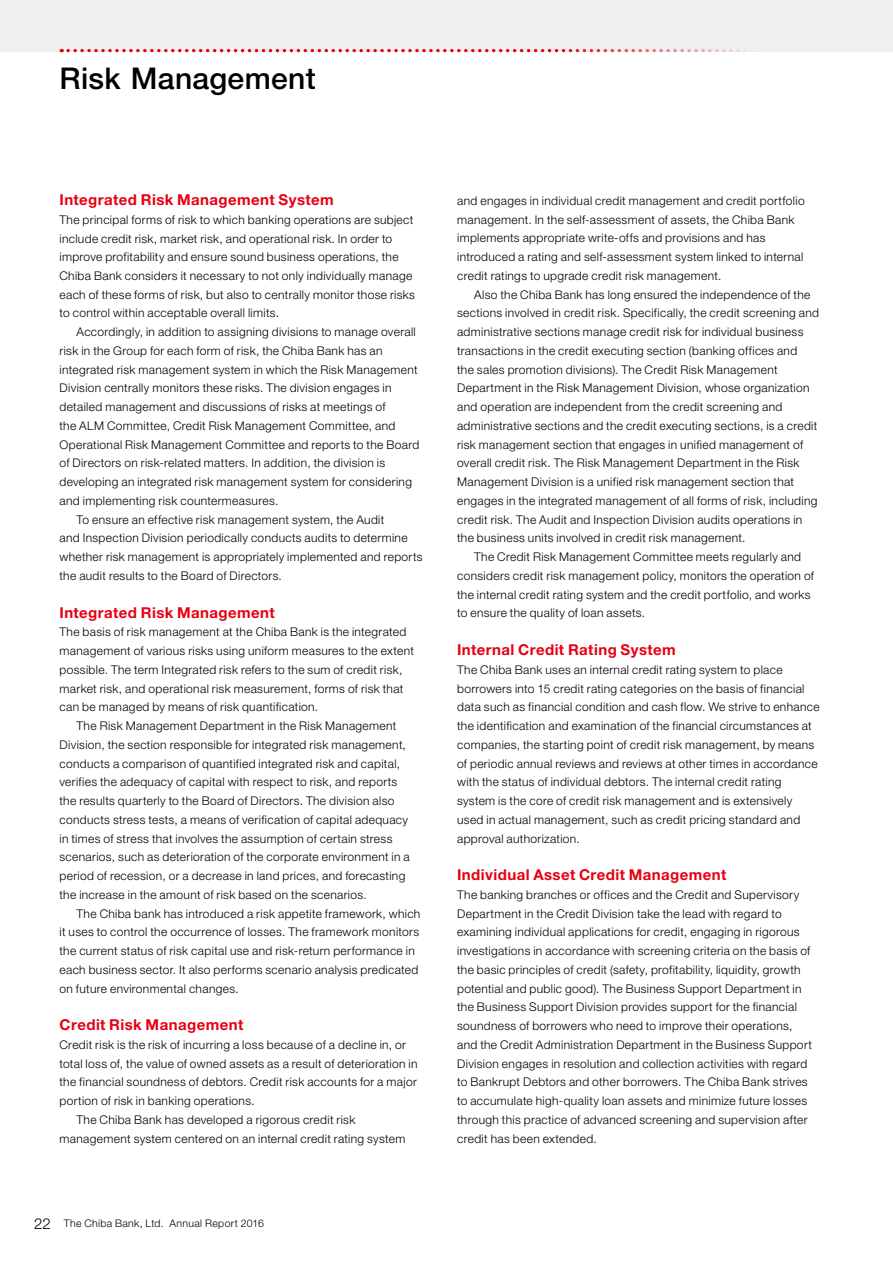
<style>
.page{position:relative;width:893px;height:1263px;background:#fff}
.page>*{position:absolute;margin:0;border:0;box-sizing:border-box;transform-origin:0 0}
.t1{font:500 30px "Helvetica Neue LT Std";letter-spacing:.015em;color:#000}
.t2{font:700 15px "Helvetica Neue LT Std";letter-spacing:.03em;color:#e60012}
.t3{font:300 12px/18.8px "Helvetica Neue LT Std";letter-spacing:.03em;color:#000}
.t4{font:300 10.5px "Helvetica Neue LT Std";letter-spacing:.035em;color:#000}
.s1{font-size:15px}
</style>
<div class="page">
<div style="left:0;top:0;width:893px;height:51px;background:#efefef"></div>
<svg style="left:68px;top:49px;width:718px;height:3px"></svg>
<h1 class="t1" style="left:60px;top:60px;width:258px">Risk Management</h1>
<p class="t2" style="left:60px;top:190px;width:276px">Integrated Risk Management System</p>
<p class="t3" style="left:60px;top:210px;width:357px">The principal forms of risk to which banking operations are subject include credit risk, market risk, and operational risk. In order to improve profitability and ensure sound business operations, the Chiba Bank considers it necessary to not only individually manage each of these forms of risk, but also to centrally monitor those risks to control within acceptable overall limits.</p>
<p class="t3" style="left:77px;top:322px;width:341px">Accordingly, in addition to assigning divisions to manage overall</p>
<p class="t3" style="left:60px;top:341px;width:325px">risk in the Group for each form of risk, the Chiba Bank has an</p>
<p class="t3" style="left:60px;top:360px;width:360px">integrated risk management system in which the Risk Management</p>
<p class="t3" style="left:60px;top:379px;width:334px">Division centrally monitors these risks. The division engages in</p>
<p class="t3" style="left:60px;top:397px;width:327px">detailed management and discussions of risks at meetings of</p>
<p class="t3" style="left:60px;top:416px;width:337px">the ALM Committee, Credit Risk Management Committee, and</p>
<p class="t3" style="left:60px;top:435px;width:361px">Operational Risk Management Committee and reports to the Board</p>
<p class="t3" style="left:60px;top:454px;width:327px">of Directors on risk-related matters. In addition, the division is</p>
<p class="t3" style="left:60px;top:472px;width:354px">developing an integrated risk management system for considering</p>
<p class="t3" style="left:60px;top:491px;width:220px">and implementing risk countermeasures.</p>
<p class="t3" style="left:77px;top:510px;width:309px">To ensure an effective risk management system, the Audit</p>
<p class="t3" style="left:60px;top:528px;width:350px">and Inspection Division periodically conducts audits to determine</p>
<p class="t3" style="left:60px;top:547px;width:365px">whether risk management is appropriately implemented and reports</p>
<p class="t3" style="left:60px;top:566px;width:224px">the audit results to the Board of Directors.</p>
<p class="t2" style="left:60px;top:603px;width:217px">Integrated Risk Management</p>
<p class="t3" style="left:60px;top:622px;width:356px">The basis of risk management at the Chiba Bank is the integrated management of various risks using uniform measures to the extent possible. The term Integrated risk refers to the sum of credit risk, market risk, and operational risk measurement, forms of risk that can be managed by means of risk quantification.</p>
<p class="t3" style="left:60px;top:716px;width:352px;text-indent:17px">The Risk Management Department in the Risk Management Division, the section responsible for integrated risk management, conducts a comparison of quantified integrated risk and capital, verifies the adequacy of capital with respect to risk, and reports the results quarterly to the Board of Directors. The division also conducts stress tests, a means of verification of capital adequacy in times of stress that involves the assumption of certain stress scenarios, such as deterioration of the corporate environment in a period of recession, or a decrease in land prices, and forecasting the increase in the amount of risk based on the scenarios.</p>
<p class="t3" style="left:60px;top:904px;width:362px;text-indent:17px">The Chiba bank has introduced a risk appetite framework, which it uses to control the occurrence of losses. The framework monitors the current status of risk capital use and risk-return performance in each business sector. It also performs scenario analysis predicated on future environmental changes.</p>
<p class="t2" style="left:60px;top:1015px;width:185px">Credit Risk Management</p>
<p class="t3" style="left:60px;top:1035px;width:348px">Credit risk is the risk of incurring a loss because of a decline in, or</p>
<p class="t3" style="left:60px;top:1054px;width:360px">total loss of, the value of owned assets as a result of deterioration in</p>
<p class="t3" style="left:60px;top:1072px;width:359px">the financial soundness of debtors. Credit risk accounts for a major</p>
<p class="t3" style="left:60px;top:1091px;width:197px">portion of risk in banking operations.</p>
<p class="t3" style="left:77px;top:1110px;width:280px">The Chiba Bank has developed a rigorous credit risk</p>
<p class="t3" style="left:60px;top:1129px;width:347px">management system centered on an internal credit rating system</p>
<p class="t4" style="left:34px;top:1217px;width:232px"><span class="s1">22</span> The Chiba Bank, Ltd. Annual Report 2016</p>
<p class="t3" style="left:457px;top:191px;width:349px">and engages in individual credit management and credit portfolio management. In the self-assessment of assets, the Chiba Bank implements appropriate write-offs and provisions and has introduced a rating and self-assessment system linked to internal credit ratings to upgrade credit risk management.</p>
<p class="t3" style="left:474px;top:285px;width:338px">Also the Chiba Bank has long ensured the independence of the</p>
<p class="t3" style="left:457px;top:304px;width:364px">sections involved in credit risk. Specifically, the credit screening and</p>
<p class="t3" style="left:457px;top:322px;width:348px">administrative sections manage credit risk for individual business</p>
<p class="t3" style="left:457px;top:341px;width:342px">transactions in the credit executing section (banking offices and</p>
<p class="t3" style="left:457px;top:360px;width:322px">the sales promotion divisions). The Credit Risk Management</p>
<p class="t3" style="left:457px;top:379px;width:354px">Department in the Risk Management Division, whose organization</p>
<p class="t3" style="left:457px;top:397px;width:327px">and operation are independent from the credit screening and</p>
<p class="t3" style="left:457px;top:416px;width:362px">administrative sections and the credit executing sections, is a credit</p>
<p class="t3" style="left:457px;top:435px;width:348px">risk management section that engages in unified management of</p>
<p class="t3" style="left:457px;top:453px;width:344px">overall credit risk. The Risk Management Department in the Risk</p>
<p class="t3" style="left:457px;top:472px;width:339px">Management Division is a unified risk management section that</p>
<p class="t3" style="left:457px;top:491px;width:362px">engages in the integrated management of all forms of risk, including</p>
<p class="t3" style="left:457px;top:510px;width:347px">credit risk. The Audit and Inspection Division audits operations in</p>
<p class="t3" style="left:457px;top:528px;width:290px">the business units involved in credit risk management.</p>
<p class="t3" style="left:474px;top:547px;width:329px">The Credit Risk Management Committee meets regularly and</p>
<p class="t3" style="left:457px;top:566px;width:358px">considers credit risk management policy, monitors the operation of</p>
<p class="t3" style="left:457px;top:585px;width:355px">the internal credit rating system and the credit portfolio, and works</p>
<p class="t3" style="left:457px;top:603px;width:189px">to ensure the quality of loan assets.</p>
<p class="t2" style="left:457px;top:640px;width:220px">Internal Credit Rating System</p>
<p class="t3" style="left:457px;top:660px;width:364px">The Chiba Bank uses an internal credit rating system to place borrowers into 15 credit rating categories on the basis of financial data such as financial condition and cash flow. We strive to enhance the identification and examination of the financial circumstances at companies, the starting point of credit risk management, by means of periodic annual reviews and reviews at other times in accordance with the status of individual debtors. The internal credit rating system is the core of credit risk management and is extensively used in actual management, such as credit pricing standard and approval authorization.</p>
<p class="t2" style="left:457px;top:865px;width:271px">Individual Asset Credit Management</p>
<p class="t3" style="left:457px;top:885px;width:356px">The banking branches or offices and the Credit and Supervisory Department in the Credit Division take the lead with regard to examining individual applications for credit, engaging in rigorous investigations in accordance with screening criteria on the basis of the basic principles of credit (safety, profitability, liquidity, growth potential and public good). The Business Support Department in the Business Support Division provides support for the financial soundness of borrowers who need to improve their operations, and the Credit Administration Department in the Business Support Division engages in resolution and collection activities with regard to Bankrupt Debtors and other borrowers. The Chiba Bank strives to accumulate high-quality loan assets and minimize future losses through this practice of advanced screening and supervision after credit has been extended.</p>
</div>
